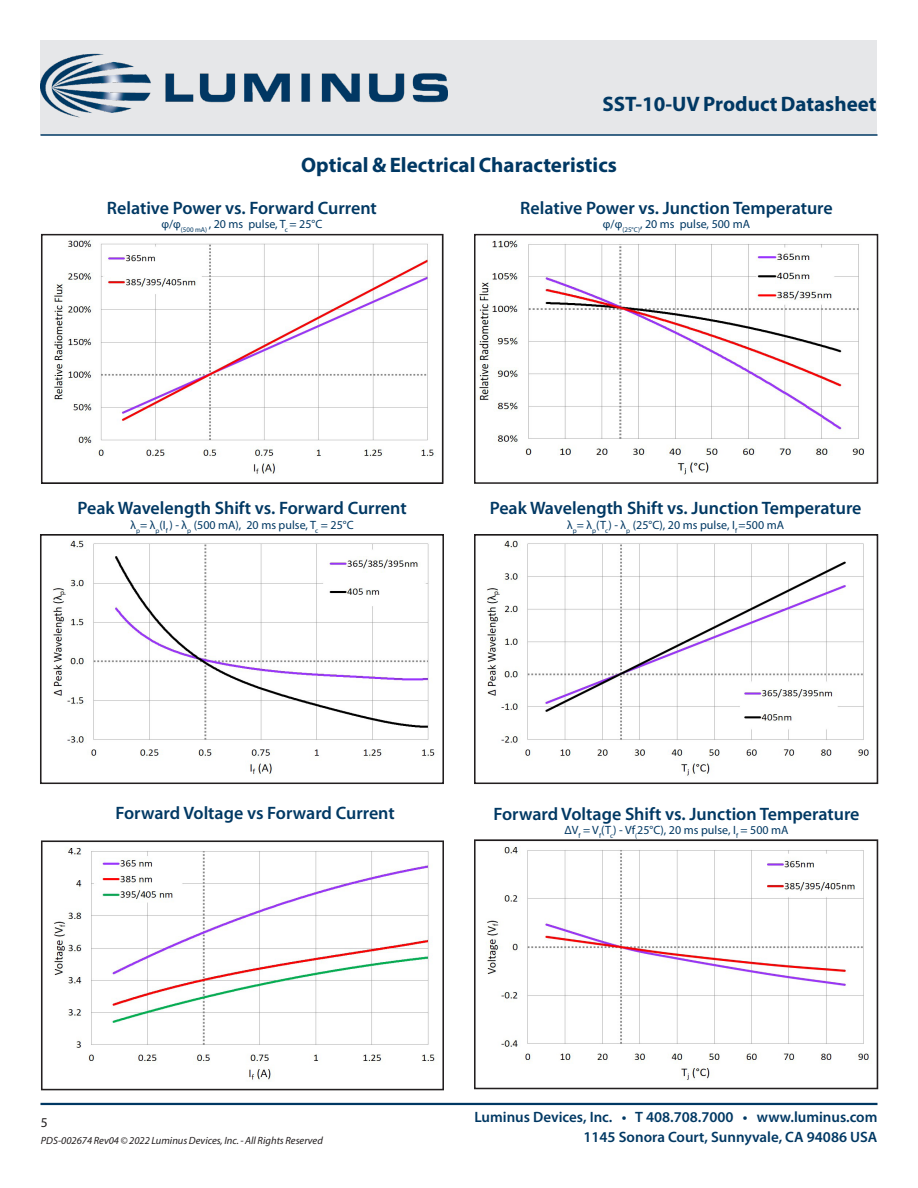
<style>
.page{position:relative;width:918px;height:1188px;background:#fff}
.page>*{position:absolute;margin:0;border:0;box-sizing:border-box;transform-origin:0 0}
.DS_Title1{font:700 21px "Myriad Pro";color:#003863}
.t1{font:600 18px "Myriad Pro";color:#003863}
.t2{font:600 15px "Myriad Pro";color:#003863}
.zzFooterRight2{font:13.5px "Myriad Pro";color:#231f20}
.t3{font:12px "Myriad Pro";color:#003863}
.zzFooterRight1{font:italic 10.5px "Myriad Pro";color:#231f20}
</style>
<div class="page">
<div style="left:40px;top:40px;width:838px;height:95px;background:#e6e7e9"></div>
<hr style="left:40px;top:1103px;width:838px;height:2px;background:#003863">
<hr style="left:40px;top:134px;width:838px;height:2px;background:#003863">
<img style="left:53px;top:239px;width:381px;height:235px">
<div style="left:41px;top:234px;width:403px;height:250px;border:2px solid #231f20"></div>
<img style="left:477px;top:240px;width:388px;height:235px">
<div style="left:474px;top:234px;width:404px;height:250px;border:2px solid #231f20"></div>
<img style="left:52px;top:540px;width:386px;height:234px">
<div style="left:40px;top:534px;width:404px;height:250px;border:2px solid #231f20"></div>
<img style="left:486px;top:540px;width:383px;height:236px">
<div style="left:474px;top:534px;width:404px;height:250px;border:2px solid #231f20"></div>
<img style="left:53px;top:848px;width:383px;height:233px">
<div style="left:41px;top:840px;width:403px;height:250px;border:2px solid #231f20"></div>
<img style="left:486px;top:847px;width:385px;height:234px">
<div style="left:474px;top:839px;width:404px;height:250px;border:2px solid #231f20"></div>
<img style="left:41px;top:53px;width:406px;height:65px">
<p class="DS_Title1" style="left:602px;top:90px;width:276px">SST-10-UV Product Datasheet</p>
<p class="DS_Title1" style="left:301px;top:151px;width:317px">Optical &amp; Electrical Characteristics</p>
<p class="t1" style="left:107px;top:197px;width:272px">Relative Power vs. Forward Current</p>
<p class="t3" style="left:161px;top:217px;width:162px">φ/φ<sub>(500</sub> <sub>mA)</sub> , 20 ms pulse, T<sub>c</sub> = 25°C</p>
<p class="t1" style="left:520px;top:197px;width:314px">Relative Power vs. Junction Temperature</p>
<p class="t3" style="left:603px;top:217px;width:149px">φ/φ<sub>(25°C)</sub>, 20 ms pulse, 500 mA</p>
<p class="t1" style="left:77px;top:497px;width:331px">Peak Wavelength Shift vs. Forward Current</p>
<p class="t3" style="left:131px;top:517px;width:225px">λ<sub>p</sub>= λ<sub>p</sub>(I<sub>f</sub> ) - λ<sub>p</sub> (500 mA), 20 ms pulse, T<sub>c</sub> = 25°C</p>
<p class="t1" style="left:490px;top:497px;width:373px">Peak Wavelength Shift vs. Junction Temperature</p>
<p class="t3" style="left:567px;top:517px;width:218px">λ<sub>p</sub>= λ<sub>p</sub>(T<sub>c</sub>) - λ<sub>p</sub> (25°C), 20 ms pulse, I<sub>f</sub> =500 mA</p>
<p class="t1" style="left:115px;top:801px;width:281px">Forward Voltage vs Forward Current</p>
<p class="t1" style="left:493px;top:802px;width:368px">Forward Voltage Shift vs. Junction Temperature</p>
<p class="t3" style="left:564px;top:823px;width:226px">ΔV<sub>f</sub> = V<sub>f</sub>(T<sub>c</sub>) - Vf<sub>(</sub>25°C), 20 ms pulse, I<sub>f</sub> = 500 mA</p>
<p class="zzFooterRight2" style="left:41px;top:1115px;width:8px">5</p>
<p class="zzFooterRight1" style="left:41px;top:1134px;width:283px">PDS-002674 Rev04 © 2022 Luminus Devices, Inc. - All Rights Reserved</p>
<p class="t2" style="left:474px;top:1108px;width:405px">Luminus Devices, Inc. • T 408.708.7000 • www.luminus.com</p>
<p class="t2" style="left:584px;top:1127px;width:295px">1145 Sonora Court, Sunnyvale, CA 94086 USA</p>
</div>
